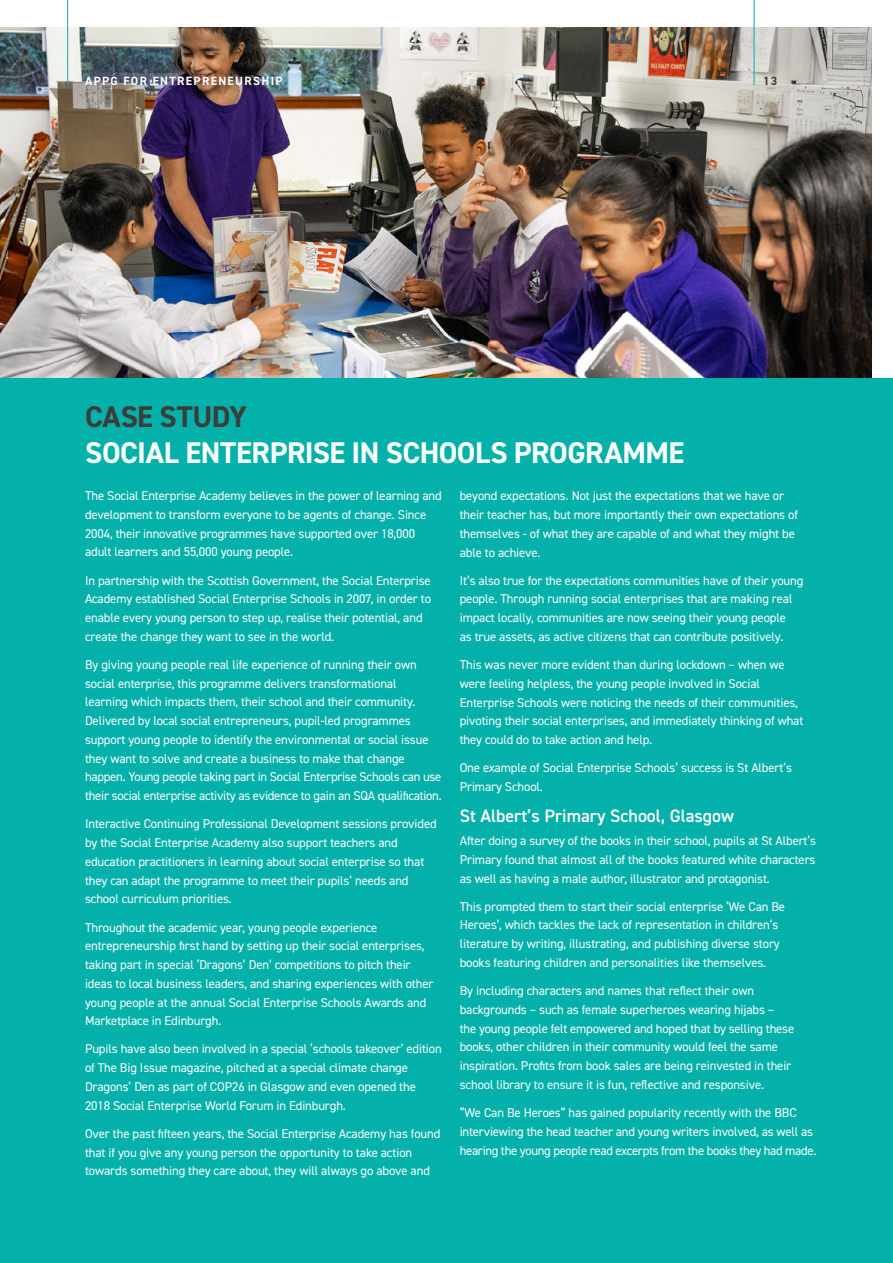
<style>
.page{position:relative;width:893px;height:1263px;background:#fff}
.page>*{position:absolute;margin:0;border:0;box-sizing:border-box;transform-origin:0 0}
.t1{font:700 30px "DIN2014";letter-spacing:-.015em;color:#fff}
.t2{font:700 30px "DIN2014";letter-spacing:-.015em;color:#3c3c3b}
.t3{font:600 18px "DIN2014";color:#fff}
.t4{font:12.75px/18.8px "DIN2014";letter-spacing:-.01em;color:#fff}
.t5{font:700 12px "DIN2014";letter-spacing:.11em;color:#fff}
.t6{font:700 12px "DIN2014";color:#3c3c3b}
</style>
<div class="page">
<img style="left:0;top:27px;width:872px;height:351px">
<div style="left:0;top:378px;width:893px;height:885px;background:#03b1aa"></div>
<hr style="left:754px;top:0;width:1px;height:85px;background:#03b1aa">
<hr style="left:67px;top:0;width:1px;height:85px;background:#03b1aa">
<p class="t5" style="left:85px;top:73px;width:199px">APPG FOR ENTREPRENEURSHIP</p>
<p class="t6" style="left:763px;top:73px;width:16px">13</p>
<h1 class="t2" style="left:85px;top:397px;width:163px">CASE STUDY</h1>
<h1 class="t1" style="left:85px;top:433px;width:600px">SOCIAL ENTERPRISE IN SCHOOLS PROGRAMME</h1>
<p class="t4" style="left:85px;top:486px;width:358px">The Social Enterprise Academy believes in the power of learning and development to transform everyone to be agents of change. Since 2004, their innovative programmes have supported over 18,000 adult learners and 55,000 young people.</p>
<p class="t4" style="left:85px;top:570px;width:347px">In partnership with the Scottish Government, the Social Enterprise Academy established Social Enterprise Schools in 2007, in order to enable every young person to step up, realise their potential, and create the change they want to see in the world.</p>
<p class="t4" style="left:85px;top:655px;width:358px">By giving young people real life experience of running their own social enterprise, this programme delivers transformational learning which impacts them, their school and their community.<br>Delivered by local social entrepreneurs, pupil-led programmes support young people to identify the environmental or social issue they want to solve and create a business to make that change happen. Young people taking part in Social Enterprise Schools can use their social enterprise activity as evidence to gain an SQA qualification.</p>
<p class="t4" style="left:85px;top:814px;width:353px">Interactive Continuing Professional Development sessions provided by the Social Enterprise Academy also support teachers and education practitioners in learning about social enterprise so that they can adapt the programme to meet their pupils’ needs and school curriculum priorities.</p>
<p class="t4" style="left:85px;top:917px;width:350px">Throughout the academic year, young people experience entrepreneurship first hand by setting up their social enterprises, taking part in special ‘Dragons’ Den’ competitions to pitch their ideas to local business leaders, and sharing experiences with other young people at the annual Social Enterprise Schools Awards and Marketplace in Edinburgh.</p>
<p class="t4" style="left:85px;top:1039px;width:358px">Pupils have also been involved in a special ‘schools takeover’ edition of The Big Issue magazine, pitched at a special climate change Dragons’ Den as part of COP26 in Glasgow and even opened the 2018 Social Enterprise World Forum in Edinburgh.</p>
<p class="t4" style="left:85px;top:1124px;width:357px">Over the past fifteen years, the Social Enterprise Academy has found that if you give any young person the opportunity to take action towards something they care about, they will always go above and</p>
<p class="t4" style="left:460px;top:486px;width:340px">beyond expectations. Not just the expectations that we have or their teacher has, but more importantly their own expectations of themselves - of what they are capable of and what they might be able to achieve.</p>
<p class="t4" style="left:460px;top:571px;width:345px">It’s also true for the expectations communities have of their young people. Through running social enterprises that are making real impact locally, communities are now seeing their young people<br>as true assets, as active citizens that can contribute positively.</p>
<p class="t4" style="left:460px;top:655px;width:345px">This was never more evident than during lockdown – when we were feeling helpless, the young people involved in Social Enterprise Schools were noticing the needs of their communities, pivoting their social enterprises, and immediately thinking of what they could do to take action and help.</p>
<p class="t4" style="left:460px;top:758px;width:334px">One example of Social Enterprise Schools’ success is St Albert’s<br>Primary School.</p>
<h2 class="t3" style="left:460px;top:804px;width:276px">St Albert’s Primary School, Glasgow</h2>
<p class="t4" style="left:460px;top:831px;width:358px;text-align:justify">After doing a survey of the books in their school, pupils at St Albert’s Primary found that almost all of the books featured white characters as well as having a male author, illustrator and protagonist.</p>
<p class="t4" style="left:460px;top:897px;width:327px">This prompted them to start their social enterprise ‘We Can Be Heroes’, which tackles the lack of representation in children’s literature by writing, illustrating, and publishing diverse story books featuring children and personalities like themselves.</p>
<p class="t4" style="left:460px;top:981px;width:336px">By including characters and names that reflect their own backgrounds – such as female superheroes wearing hijabs –<br>the young people felt empowered and hoped that by selling these books, other children in their community would feel the same inspiration. Profits from book sales are being reinvested in their school library to ensure it is fun, reflective and responsive.</p>
<p class="t4" style="left:460px;top:1103px;width:358px">“We Can Be Heroes” has gained popularity recently with the BBC interviewing the head teacher and young writers involved, as well as hearing the young people read excerpts from the books they had made.</p>
</div>
